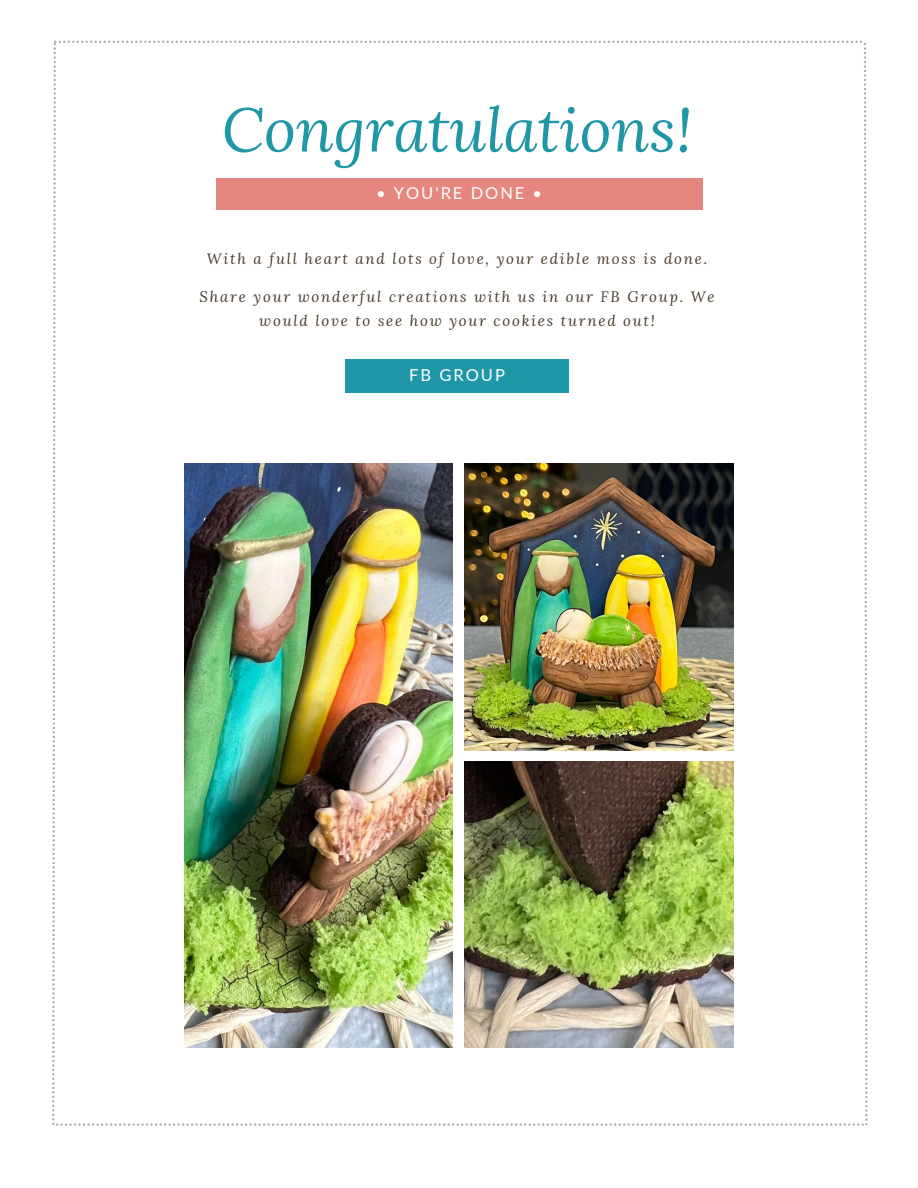
<style>
.page{position:relative;width:918px;height:1188px;background:#fff}
.page>*{position:absolute;margin:0;border:0;box-sizing:border-box;transform-origin:0 0}
.t1{font:italic 61.5px "Lora";color:#2097a6}
.t2{font:16.5px "Lato";letter-spacing:.12em;color:#fff}
.t3{font:italic 15px/23.7px "Lora";letter-spacing:.12em;color:#493b2b;text-align:center}
</style>
<div class="page">
<img style="left:52px;top:41px;width:816px;height:1085px">
<div style="left:216px;top:178px;width:486px;height:32px;background:#e6877f"></div>
<div style="left:345px;top:359px;width:224px;height:34px;background:#2097a6"></div>
<h1 class="t1" style="left:222px;top:88px;width:472px">Congratulations!</h1>
<p class="t2" style="left:376px;top:182px;width:168px">• YOU'RE DONE •</p>
<p class="t3" style="left:207px;top:246px;width:502px">With a full heart and lots of love, your edible moss is done.</p>
<p class="t3" style="left:200px;top:284px;width:517px">Share your wonderful creations with us in our FB Group. We would love to see how your cookies turned out!</p>
<p class="t2" style="left:409px;top:364px;width:97px">FB GROUP</p>
</div>
